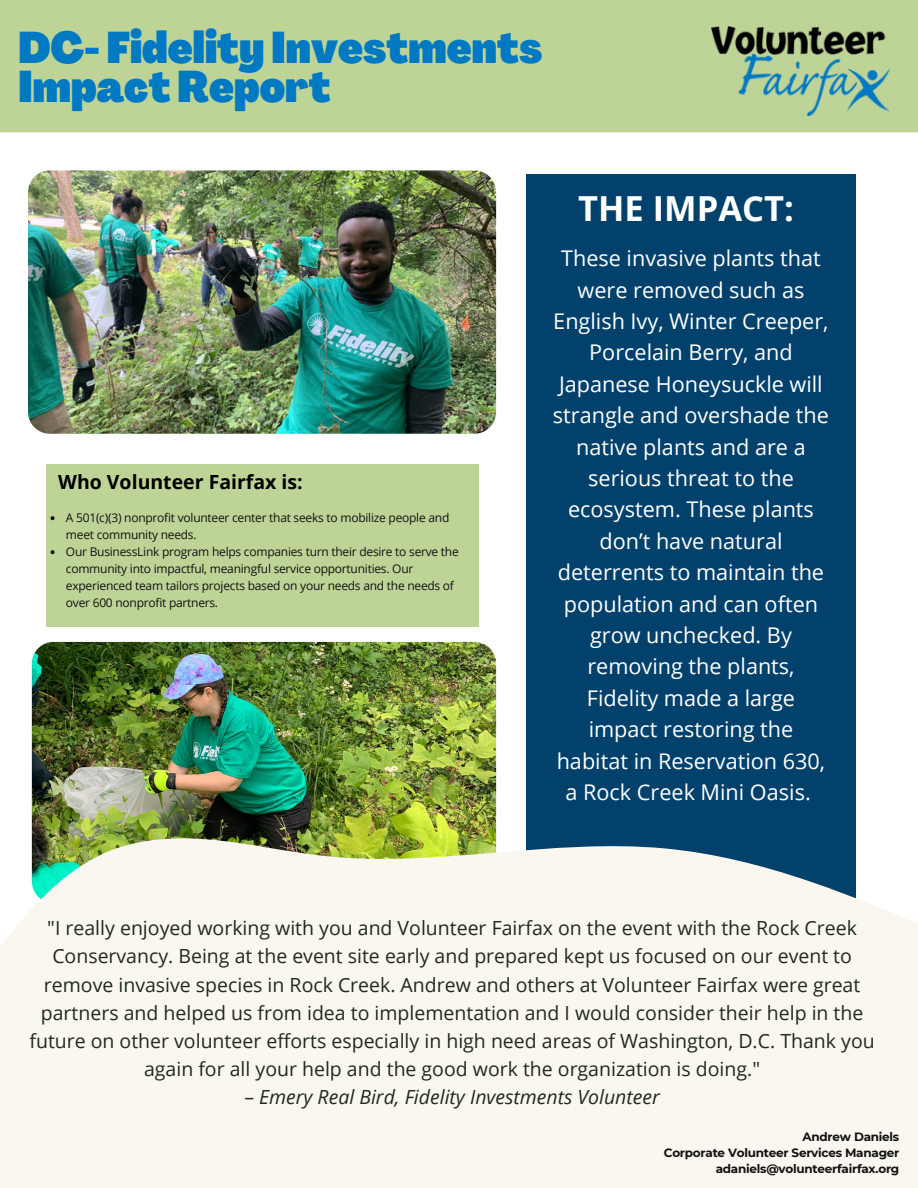
<style>
.page{position:relative;width:918px;height:1188px;background:#fff}
.page>*{position:absolute;margin:0;border:0;box-sizing:border-box;transform-origin:0 0}
.t1{font:900 condensed 43.5px "Agrandir";color:#0079c3}
.t2{font:700 34.5px "Open Sans";color:#fff}
.t3{font:21.6px/31.3px "Open Sans";color:#fff;text-align:center}
.t4{font:19.5px/28.2px "Open Sans";color:#212b19;text-align:center}
.t5{font:italic 19.5px "Open Sans";color:#212b19}
.t6{font:700 19.5px "Open Sans";color:#000}
.t7{font:12px/17px "Open Sans";letter-spacing:-.02em;color:#111}
.t8{font:700 12px "Montserrat";letter-spacing:-.02em;color:#111}
.s1{font-style:normal}
</style>
<div class="page">
<img style="left:32px;top:642px;width:464px;height:261px;border-radius:22px">
<div style="left:526px;top:174px;width:330px;height:744px;background:#02416b"></div>
<svg style="left:0;top:724px;width:918px;height:464px;fill:#f9f7f0"></svg>
<div style="left:0;top:0;width:918px;height:132px;background:#bed497"></div>
<img style="left:711px;top:27px;width:179px;height:88px">
<img style="left:28px;top:170px;width:468px;height:264px;border-radius:22px">
<div style="left:46px;top:465px;width:432px;height:162px;background:#bed497"></div>
<svg style="left:51px;top:516px;width:4px;height:4px"></svg>
<svg style="left:51px;top:550px;width:4px;height:4px"></svg>
<p class="t1" style="left:18px;top:30px;width:526px">DC- Fidelity Investments</p>
<p class="t1" style="left:18px;top:70px;width:314px">Impact Report</p>
<p class="t6" style="left:58px;top:468px;width:246px">Who Volunteer Fairfax is:</p>
<p class="t7" style="left:66px;top:509px;width:385px">A 501(c)(3) nonprofit volunteer center that seeks to mobilize people and meet community needs.</p>
<p class="t7" style="left:66px;top:543px;width:394px">Our BusinessLink program helps companies turn their desire to serve the community into impactful, meaningful service opportunities. Our experienced team tailors projects based on your needs and the needs of over 600 nonprofit partners.</p>
<p class="t2" style="left:578px;top:184px;width:217px">THE IMPACT:</p>
<p class="t3" style="left:553px;top:242px;width:277px">These invasive plants that were removed such as<br>English Ivy, Winter Creeper,<br>Porcelain Berry, and<br>Japanese Honeysuckle will strangle and overshade the native plants and are a serious threat to the ecosystem. These plants don’t have natural deterrents to maintain the population and can often grow unchecked. By removing the plants,<br>Fidelity made a large impact restoring the habitat in Reservation 630, a Rock Creek Mini Oasis.</p>
<p class="t4" style="left:29px;top:914px;width:847px">"I really enjoyed working with you and Volunteer Fairfax on the event with the Rock Creek Conservancy. Being at the event site early and prepared kept us focused on our event to remove invasive species in Rock Creek. Andrew and others at Volunteer Fairfax were great partners and helped us from idea to implementation and I would consider their help in the future on other volunteer efforts especially in high need areas of Washington, D.C. Thank you again for all your help and the good work the organization is doing."</p>
<p class="t5" style="left:244px;top:1083px;width:417px"><span class="s1">–</span> Emery Real Bird, Fidelity Investments Volunteer</p>
<p class="t8" style="left:803px;top:1130px;width:98px">Andrew Daniels</p>
<p class="t8" style="left:664px;top:1146px;width:237px">Corporate Volunteer Services Manager</p>
<p class="t8" style="left:716px;top:1162px;width:185px">adaniels@volunteerfairfax.org</p>
</div>
